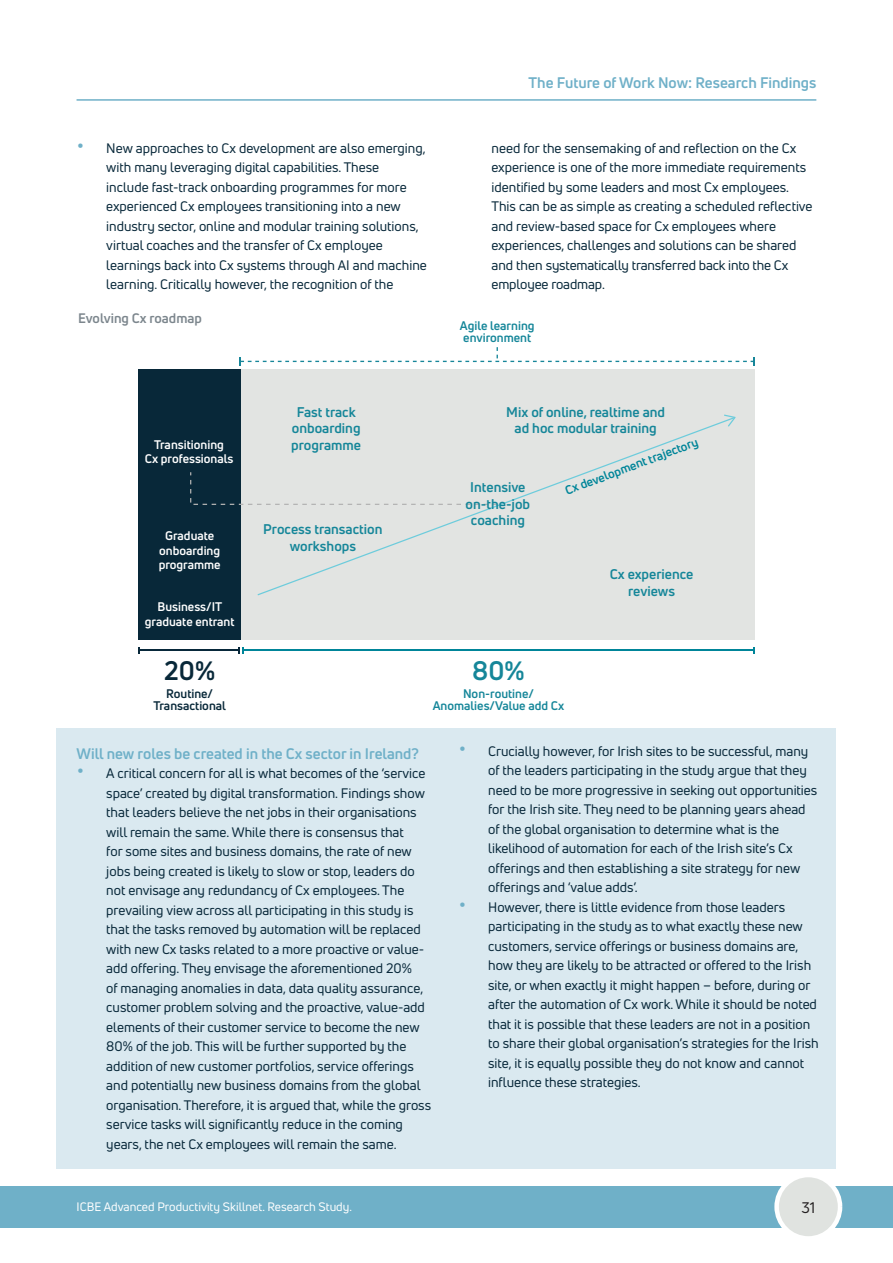
<style>
.page{position:relative;width:893px;height:1263px;background:#fff}
.page>*{position:absolute;margin:0;border:0;box-sizing:border-box;transform-origin:0 0}
.t1{font:700 26.25px "Uni Neue";color:#158699}
.t2{font:700 26.25px "Uni Neue";color:#082839}
.t3{font:700 15px "Uni Neue";color:#6fb0c8}
.t4{font:15px "Uni Neue";color:#231f20}
.t5{font:700 13.8px/16.5px "Uni Neue";color:#158699;text-align:center}
.t6{font:13.5px/19.5px "Uni Neue";color:#08283a}
.t7{font:700 13.5px "Uni Neue";color:#7c868d}
.t8{font:700 12.3px/14.7px "Uni Neue";color:#fff;text-align:center}
.t9{font:700 12.3px/12.3px "Uni Neue";color:#158699}
.t10{font:700 12.3px "Uni Neue";color:#008599}
.t11{font:700 12.3px/12.3px "Uni Neue";color:#082839;text-align:center}
.t12{font:12px "Uni Neue";color:#fff}
.s1{font-size:22.5px;color:#6fb0c8}
</style>
<div class="page">
<div style="left:241px;top:369px;width:514px;height:271px;background:#e2e4e2"></div>
<div style="left:138px;top:369px;width:103px;height:271px;background:#082839"></div>
<hr style="left:243px;top:650px;width:511px;height:1px;background:#008599">
<hr style="left:139px;top:650px;width:100px;height:1px;background:#08283a">
<svg style="left:238px;top:647px;width:5px;height:7px"></svg>
<svg style="left:240px;top:347px;width:515px;height:19px"></svg>
<svg style="left:258px;top:421px;width:471px;height:174px"></svg>
<svg style="left:724px;top:414px;width:12px;height:12px"></svg>
<svg style="left:190px;top:472px;width:307px;height:33px"></svg>
<div style="left:57px;top:728px;width:779px;height:440px;background:#dae9f0"></div>
<div style="left:0;top:1186px;width:893px;height:41px;background:#6fb0c8"></div>
<div style="left:774px;top:1173px;width:68px;height:68px;background:#e0e3e0;border:4px solid #fff;border-radius:50%"></div>
<hr style="left:77px;top:99px;width:739px;height:2px;background:#6fb0c8">
<p class="t3" style="left:529px;top:73px;width:289px">The Future of Work Now: Research Findings</p>
<p class="t6" style="left:106px;top:138px;width:322px;text-indent:-30px"><span class="s1">•</span> New approaches to Cx development are also emerging, with many leveraging digital capabilities. These<br>include fast-track onboarding programmes for more experienced Cx employees transitioning into a new industry sector, online and modular training solutions, virtual coaches and the transfer of Cx employee learnings back into Cx systems through AI and machine learning. Critically however, the recognition of the</p>
<p class="t6" style="left:491px;top:138px;width:323px">need for the sensemaking of and reflection on the Cx experience is one of the more immediate requirements identified by some leaders and most Cx employees.<br>This can be as simple as creating a scheduled reflective and review-based space for Cx employees where experiences, challenges and solutions can be shared and then systematically transferred back into the Cx employee roadmap.</p>
<p class="t7" style="left:78px;top:310px;width:125px">Evolving Cx roadmap</p>
<p class="t9" style="left:460px;top:319px;width:76px">Agile learning environment</p>
<p class="t5" style="left:506px;top:403px;width:160px">Mix of online, realtime and ad hoc modular training</p>
<p class="t5" style="left:291px;top:403px;width:71px">Fast track onboarding programme</p>
<p class="t8" style="left:145px;top:437px;width:90px">Transitioning<br>Cx professionals</p>
<p class="t10" style="left:563px;top:484px;width:143px;rotate:-21deg">Cx development trajectory</p>
<p class="t5" style="left:466px;top:479px;width:66px">Intensive on-the-job coaching</p>
<p class="t5" style="left:263px;top:521px;width:121px">Process transaction workshops</p>
<p class="t8" style="left:159px;top:528px;width:64px">Graduate onboarding programme</p>
<p class="t5" style="left:610px;top:566px;width:85px">Cx experience reviews</p>
<p class="t8" style="left:145px;top:599px;width:91px">Business/IT graduate entrant</p>
<h1 class="t2" style="left:164px;top:654px;width:52px">20%</h1>
<p class="t11" style="left:153px;top:687px;width:74px">Routine/<br>Transactional</p>
<h1 class="t1" style="left:472px;top:654px;width:54px">80%</h1>
<p class="t9" style="left:433px;top:687px;width:133px;text-align:center">Non-routine/<br>Anomalies/Value add Cx</p>
<p class="t3" style="left:77px;top:744px;width:344px">Will new roles be created in the Cx sector in Ireland?</p>
<p class="t6" style="left:106px;top:763px;width:326px;text-indent:-30px"><span class="s1">•</span> A critical concern for all is what becomes of the ‘service space’ created by digital transformation. Findings show that leaders believe the net jobs in their organisations will remain the same. While there is consensus that<br>for some sites and business domains, the rate of new jobs being created is likely to slow or stop, leaders do not envisage any redundancy of Cx employees. The prevailing view across all participating in this study is that the tasks removed by automation will be replaced with new Cx tasks related to a more proactive or value&shy;add offering. They envisage the aforementioned 20%<br>of managing anomalies in data, data quality assurance, customer problem solving and the proactive, value-add elements of their customer service to become the new 80% of the job. This will be further supported by the addition of new customer portfolios, service offerings and potentially new business domains from the global organisation. Therefore, it is argued that, while the gross service tasks will significantly reduce in the coming years, the net Cx employees will remain the same.</p>
<p class="t6" style="left:488px;top:741px;width:331px;text-indent:-30px"><span class="s1">•</span> Crucially however, for Irish sites to be successful, many of the leaders participating in the study argue that they need to be more progressive in seeking out opportunities for the Irish site. They need to be planning years ahead of the global organisation to determine what is the likelihood of automation for each of the Irish site’s Cx offerings and then establishing a site strategy for new offerings and ‘value adds’.</p>
<p class="t6" style="left:488px;top:897px;width:332px;text-indent:-30px"><span class="s1">•</span> However, there is little evidence from those leaders participating in the study as to what exactly these new customers, service offerings or business domains are, how they are likely to be attracted or offered to the Irish site, or when exactly it might happen – before, during or after the automation of Cx work. While it should be noted that it is possible that these leaders are not in a position to share their global organisation’s strategies for the Irish site, it is equally possible they do not know and cannot influence these strategies.</p>
<p class="t12" style="left:77px;top:1199px;width:277px">ICBE Advanced Productivity Skillnet. Research Study.</p>
<p class="t4" style="left:801px;top:1198px;width:15px">31</p>
</div>
